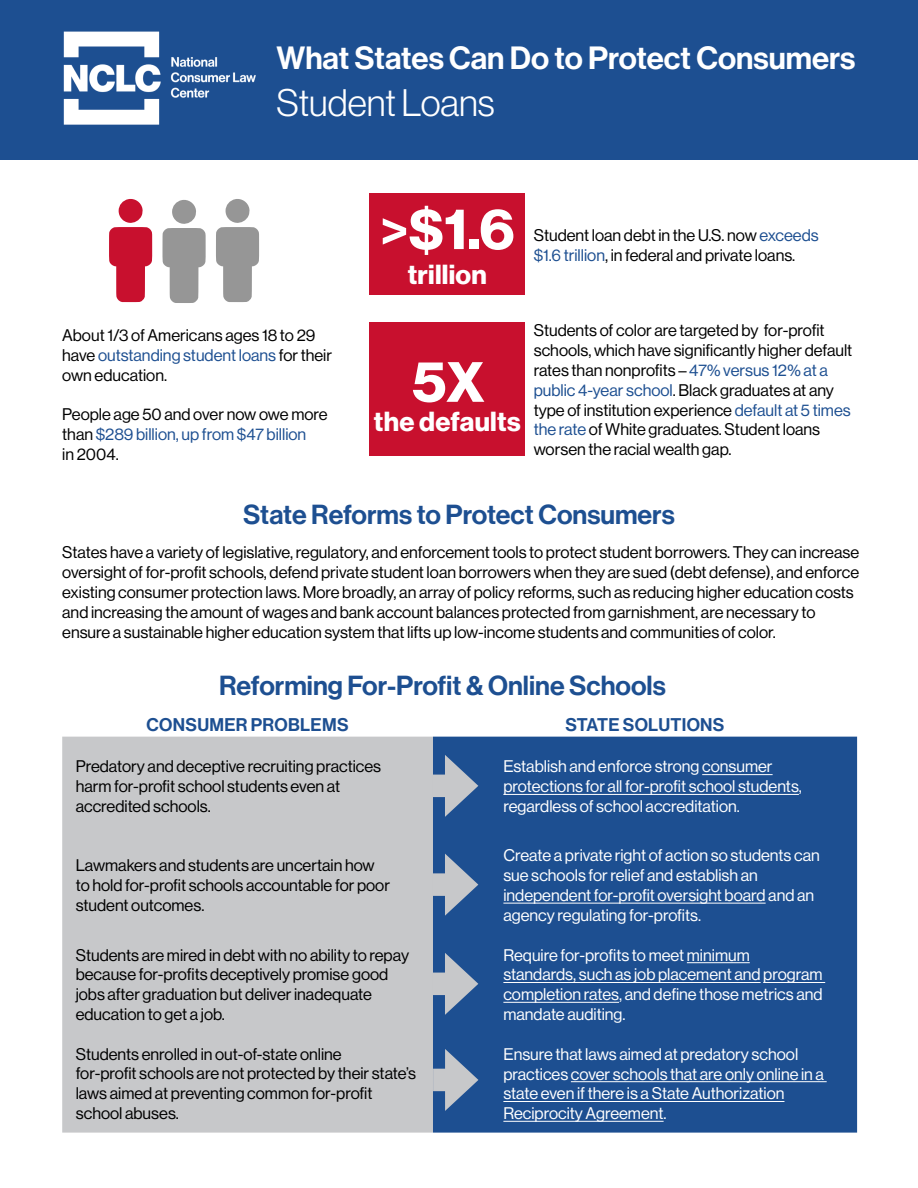
<style>
.page{position:relative;width:918px;height:1188px;background:#fff}
.page>*{position:absolute;margin:0;border:0;box-sizing:border-box;transform-origin:0 0}
.t1{font:57px "N Haas Grotesk DS Pro 75 Bd";color:#fff}
.t2{font:37.5px "N Haas Grotesk DS Pro 45 Lt";color:#fff}
.t3{font:31.5px "N Haas Grotesk DS Pro 65 Md";color:#fff}
.t4{font:27px "N Haas Grotesk DS Pro 65 Md";color:#1d4f91}
.t5{font:27px "N Haas Grotesk DS Pro 75 Bd";letter-spacing:.01em;color:#fff}
.t6{font:18px "N Haas Grotesk DS Pro 65 Md";letter-spacing:.015em;color:#1d4f91}
.t7{font:16.5px/19.8px "N Haas Grotesk DS Pro 55 Rg";color:#000}
.t8{font:16.5px/19.8px "N Haas Grotesk DS Pro 55 Rg";color:#fff}
.s1{color:#1d4f91}
.s2{font-family:"N Haas Grotesk DS Pro 65 Md"}
.s3{font-size:55.5px}
</style>
<div class="page">
<div style="left:0;top:0;width:918px;height:160px;background:#1d4f91"></div>
<div style="left:62px;top:737px;width:371px;height:396px;background:#c7c8ca"></div>
<div style="left:433px;top:737px;width:424px;height:396px;background:#1d4f91"></div>
<div style="left:433px;top:775px;width:24px;height:22px;background:#c7c8ca"></div>
<svg style="left:445px;top:755px;width:33px;height:62px;background:#728cad"></svg>
<hr style="left:702px;top:774px;width:71px;height:1px;background:#fff">
<hr style="left:503px;top:794px;width:296px;height:1px;background:#fff">
<div style="left:433px;top:873px;width:24px;height:23px;background:#c7c8ca"></div>
<svg style="left:445px;top:854px;width:33px;height:62px;background:#728cad"></svg>
<hr style="left:503px;top:903px;width:263px;height:1px;background:#fff">
<div style="left:433px;top:973px;width:24px;height:22px;background:#c7c8ca"></div>
<svg style="left:445px;top:953px;width:33px;height:62px;background:#728cad"></svg>
<hr style="left:687px;top:962px;width:63px;height:1px;background:#fff">
<hr style="left:503px;top:982px;width:258px;height:1px;background:#fff">
<hr style="left:763px;top:982px;width:62px;height:1px;background:#fff">
<hr style="left:503px;top:1002px;width:116px;height:1px;background:#fff">
<hr style="left:571px;top:1081px;width:256px;height:1px;background:#fff">
<hr style="left:503px;top:1101px;width:281px;height:1px;background:#fff">
<hr style="left:503px;top:1121px;width:161px;height:1px;background:#fff">
<svg style="left:216px;top:199px;width:43px;height:103px"></svg>
<svg style="left:162px;top:200px;width:44px;height:103px"></svg>
<svg style="left:109px;top:199px;width:43px;height:103px"></svg>
<img style="left:63px;top:31px;width:193px;height:94px">
<div style="left:370px;top:194px;width:155px;height:101px;background:#c8102e"></div>
<div style="left:370px;top:323px;width:155px;height:133px;background:#c8102e"></div>
<div style="left:433px;top:1069px;width:24px;height:22px;background:#c7c8ca"></div>
<svg style="left:445px;top:1049px;width:33px;height:62px;background:#738cad"></svg>
<h3 class="t3" style="left:276px;top:40px;width:581px">What States Can Do to Protect Consumers</h3>
<h2 class="t2" style="left:276px;top:82px;width:220px">Student Loans</h2>
<p class="t7" style="left:62px;top:325px;width:271px">About 1/3 of Americans ages 18 to 29 have <span class="s1">outstanding student loans</span> for their own education.</p>
<p class="t7" style="left:62px;top:405px;width:267px">People age 50 and over now owe more than <span class="s1">$289 billion, up from $47 billion<br></span>in 2004.</p>
<h1 class="t1" style="left:380px;top:196px;width:136px"><span class="s2">&gt;</span>$1.6</h1>
<h3 class="t5" style="left:408px;top:258px;width:80px">trillion</h3>
<p class="t7" style="left:534px;top:225px;width:287px">Student loan debt in the U.S. now <span class="s1">exceeds</span></p>
<p class="t7" style="left:534px;top:245px;width:263px"><span class="s1">$1.6 trillion</span>, in federal and private loans.</p>
<h1 class="t1" style="left:412px;top:348px;width:74px">5<span class="s3">X</span></h1>
<h3 class="t5" style="left:374px;top:406px;width:148px">the defaults</h3>
<p class="t7" style="left:534px;top:321px;width:320px">Students of color are targeted by for-profit schools, which have significantly higher default rates than nonprofits – <span class="s1">47% versus 12% at a public 4-year school</span>. Black graduates at any type of institution experience <span class="s1">default at 5 times the rate</span> of White graduates. Student loans worsen the racial wealth gap.</p>
<h3 class="t4" style="left:243px;top:499px;width:433px">State Reforms to Protect Consumers</h3>
<p class="t7" style="left:62px;top:543px;width:799px">States have a variety of legislative, regulatory, and enforcement tools to protect student borrowers. They can increase oversight of for-profit schools, defend private student loan borrowers when they are sued (debt defense), and enforce existing consumer protection laws. More broadly, an array of policy reforms, such as reducing higher education costs and increasing the amount of wages and bank account balances protected from garnishment, are necessary to ensure a sustainable higher education system that lifts up low-income students and communities of color.</p>
<h3 class="t4" style="left:219px;top:670px;width:448px">Reforming For-Profit &amp; Online Schools</h3>
<p class="t6" style="left:147px;top:714px;width:201px">CONSUMER PROBLEMs</p>
<p class="t6" style="left:566px;top:714px;width:82px">State Solu</p>
<p class="t6" style="left:670px;top:714px;width:30px">tions</p>
<p class="t7" style="left:76px;top:757px;width:307px">Predatory and deceptive recruiting practices harm for-profit school students even at accredited schools.</p>
<p class="t8" style="left:503px;top:757px;width:300px">Establish and enforce strong consumer protections for all for-profit school students, regardless of school accreditation.</p>
<p class="t7" style="left:76px;top:856px;width:316px">Lawmakers and students are uncertain how to hold for-profit schools accountable for poor student outcomes.</p>
<p class="t8" style="left:503px;top:846px;width:318px">Create a private right of action so students can sue schools for relief and establish an independent for-profit oversight board and an agency regulating for-profits.</p>
<p class="t7" style="left:76px;top:945px;width:335px">Students are mired in debt with no ability to repay because for-profits deceptively promise good jobs after graduation but deliver inadequate education to get a job.</p>
<p class="t8" style="left:503px;top:945px;width:321px">Require for-profits to meet minimum standards, such as job placement and program completion rates, and define those metrics and mandate auditing.</p>
<p class="t7" style="left:76px;top:1044px;width:342px">Students enrolled in out-of-state online<br>for-profit schools are not protected by their state’s laws aimed at preventing common for-profit school abuses.</p>
<p class="t8" style="left:503px;top:1044px;width:322px">Ensure that laws aimed at predatory school practices cover schools that are only online in a state even if there is a State Authorization Reciprocity Agreement.</p>
</div>
